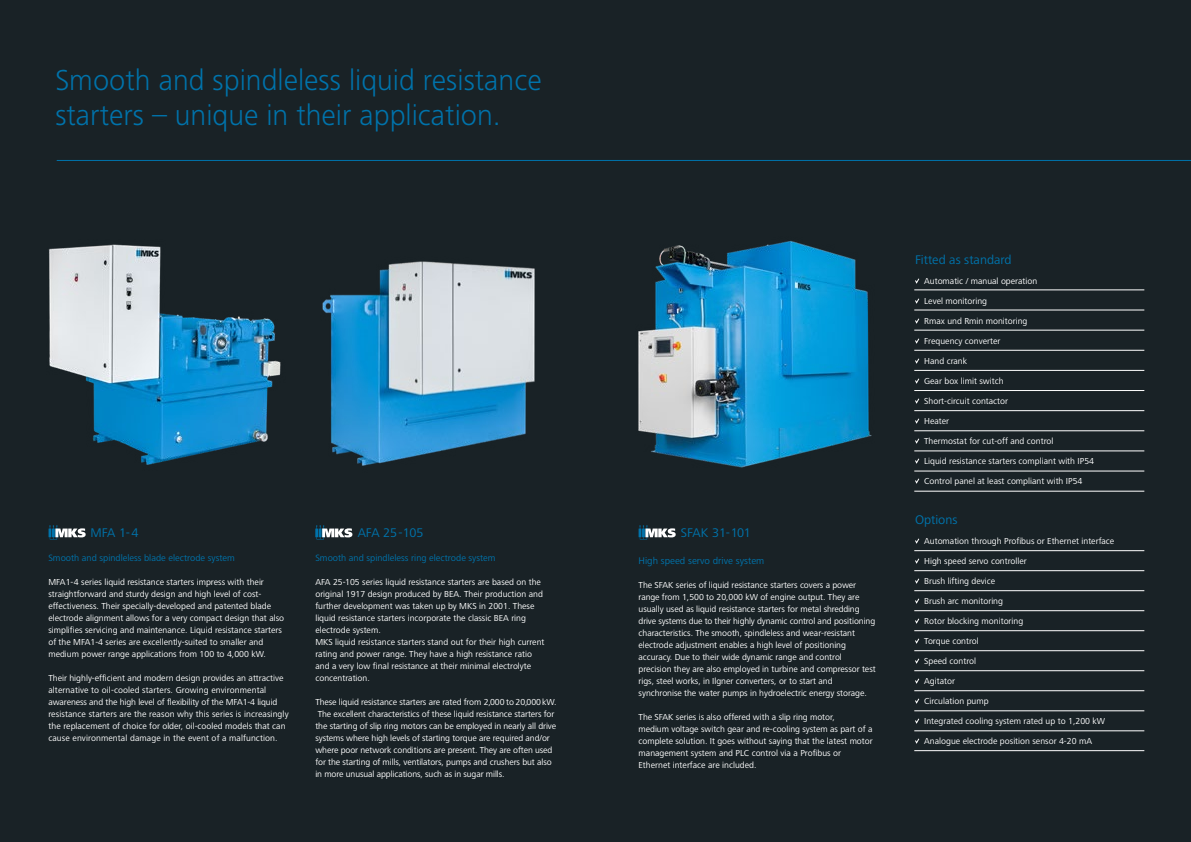
<style>
.page{position:relative;width:1191px;height:842px;background:#fff}
.page>*{position:absolute;margin:0;border:0;box-sizing:border-box;transform-origin:0 0}
.t1{font:300 30px/35px "Frutiger Next LT";color:#0073ab}
.t2{font:13px "Frutiger Next LT";color:#0073ab}
.t3{font:10px "Frutiger Next LT";color:#0073ab}
.t4{font:9.5px "Frutiger Next LT";color:#0073ab}
.t5{font:9px/12px "Frutiger Next LT";color:#fff}
</style>
<div class="page">
<div style="left:595px;top:0;width:596px;height:842px;background:#192226"></div>
<hr style="left:914px;top:289px;width:230px;height:1px;background:#fff">
<hr style="left:914px;top:309px;width:230px;height:1px;background:#fff">
<hr style="left:914px;top:330px;width:230px;height:1px;background:#fff">
<hr style="left:914px;top:350px;width:230px;height:1px;background:#fff">
<hr style="left:914px;top:370px;width:230px;height:1px;background:#fff">
<hr style="left:914px;top:390px;width:230px;height:1px;background:#fff">
<hr style="left:914px;top:410px;width:230px;height:1px;background:#fff">
<hr style="left:914px;top:430px;width:230px;height:1px;background:#fff">
<hr style="left:914px;top:450px;width:230px;height:1px;background:#fff">
<hr style="left:914px;top:470px;width:230px;height:1px;background:#fff">
<hr style="left:914px;top:491px;width:230px;height:1px;background:#fff">
<hr style="left:914px;top:550px;width:230px;height:1px;background:#fff">
<hr style="left:914px;top:570px;width:230px;height:1px;background:#fff">
<hr style="left:914px;top:590px;width:230px;height:1px;background:#fff">
<hr style="left:914px;top:610px;width:230px;height:1px;background:#fff">
<hr style="left:914px;top:630px;width:230px;height:1px;background:#fff">
<hr style="left:914px;top:650px;width:230px;height:1px;background:#fff">
<hr style="left:914px;top:670px;width:230px;height:1px;background:#fff">
<hr style="left:914px;top:710px;width:230px;height:1px;background:#fff">
<hr style="left:914px;top:690px;width:230px;height:1px;background:#fff">
<hr style="left:914px;top:730px;width:230px;height:1px;background:#fff">
<svg style="left:915px;top:278px;width:5px;height:6px"></svg>
<svg style="left:915px;top:298px;width:5px;height:6px"></svg>
<svg style="left:915px;top:318px;width:5px;height:6px"></svg>
<svg style="left:915px;top:338px;width:5px;height:6px"></svg>
<svg style="left:915px;top:358px;width:5px;height:6px"></svg>
<svg style="left:915px;top:378px;width:5px;height:6px"></svg>
<svg style="left:915px;top:398px;width:5px;height:6px"></svg>
<svg style="left:915px;top:418px;width:5px;height:6px"></svg>
<svg style="left:915px;top:438px;width:5px;height:6px"></svg>
<svg style="left:915px;top:458px;width:5px;height:6px"></svg>
<svg style="left:915px;top:478px;width:5px;height:6px"></svg>
<svg style="left:915px;top:538px;width:5px;height:6px"></svg>
<svg style="left:915px;top:558px;width:5px;height:6px"></svg>
<svg style="left:915px;top:578px;width:5px;height:6px"></svg>
<svg style="left:915px;top:598px;width:5px;height:6px"></svg>
<svg style="left:915px;top:618px;width:5px;height:6px"></svg>
<svg style="left:915px;top:638px;width:5px;height:6px"></svg>
<svg style="left:915px;top:658px;width:5px;height:6px"></svg>
<svg style="left:915px;top:678px;width:5px;height:6px"></svg>
<svg style="left:915px;top:698px;width:5px;height:6px"></svg>
<svg style="left:915px;top:718px;width:5px;height:6px"></svg>
<svg style="left:915px;top:738px;width:5px;height:6px"></svg>
<img style="left:638px;top:241px;width:234px;height:227px">
<hr style="left:914px;top:750px;width:230px;height:1px;background:#fff">
<div style="left:0;top:0;width:595px;height:842px;background:#192226"></div>
<img style="left:48px;top:244px;width:233px;height:221px">
<img style="left:322px;top:261px;width:213px;height:205px">
<hr style="left:57px;top:160px;width:1134px;height:1px;background:#0073ab">
<svg style="left:49px;top:525px;width:37px;height:14px"></svg>
<svg style="left:315px;top:525px;width:37px;height:14px"></svg>
<svg style="left:638px;top:525px;width:37px;height:14px"></svg>
<h1 class="t1" style="left:55px;top:62px;width:488px">Smooth and spindleless liquid resistance starters – unique in their application.</h1>
<h2 class="t2" style="left:90px;top:525px;width:49px">MFA 1-4</h2>
<p class="t4" style="left:48px;top:553px;width:188px">Smooth and spindleless blade electrode system</p>
<p class="t5" style="left:48px;top:576px;width:237px">MFA1-4 series liquid resistance starters impress with their straightforward and sturdy design and high level of cost&shy;effectiveness. Their specially-developed and patented blade electrode alignment allows for a very compact design that also simplifies servicing and maintenance. Liquid resistance starters of the MFA1-4 series are excellently-suited to smaller and medium power range applications from 100 to 4,000 kW.</p>
<p class="t5" style="left:48px;top:672px;width:242px">Their highly-efficient and modern design provides an attractive alternative to oil-cooled starters. Growing environmental awareness and the high level of flexibility of the MFA1-4 liquid resistance starters are the reason why this series is increasingly the replacement of choice for older, oil-cooled models that can cause environmental damage in the event of a malfunction.</p>
<h2 class="t2" style="left:358px;top:525px;width:67px">AFA 25 -105</h2>
<p class="t4" style="left:315px;top:553px;width:182px">Smooth and spindleless ring electrode system</p>
<p class="t5" style="left:315px;top:576px;width:231px">AFA 25-105 series liquid resistance starters are based on the original 1917 design produced by BEA. Their production and further development was taken up by MKS in 2001. These liquid resistance starters incorporate the classic BEA ring electrode system.<br>MKS liquid resistance starters stand out for their high current rating and power range. They have a high resistance ratio and a very low final resistance at their minimal electrolyte concentration.</p>
<p class="t5" style="left:315px;top:696px;width:242px">These liquid resistance starters are rated from 2,000 to 20,000kW.<br>The excellent characteristics of these liquid resistance starters for the starting of slip ring motors can be employed in nearly all drive systems where high levels of starting torque are required and/or where poor network conditions are present. They are often used for the starting of mills, ventilators, pumps and crushers but also in more unusual applications, such as in sugar mills.</p>
<h2 class="t2" style="left:681px;top:525px;width:72px">SFAK 31-101</h2>
<p class="t3" style="left:638px;top:555px;width:127px">High speed servo drive system</p>
<p class="t5" style="left:638px;top:579px;width:239px">The SFAK series of liquid resistance starters covers a power range from 1,500 to 20,000 kW of engine output. They are usually used as liquid resistance starters for metal shredding drive systems due to their highly dynamic control and positioning characteristics. The smooth, spindleless and wear-resistant electrode adjustment enables a high level of positioning accuracy. Due to their wide dynamic range and control precision they are also employed in turbine and compressor test rigs, steel works, in Ilgner converters, or to start and synchronise the water pumps in hydroelectric energy storage.</p>
<p class="t5" style="left:638px;top:711px;width:236px">The SFAK series is also offered with a slip ring motor,<br>medium voltage switch gear and re-cooling system as part of a complete solution. It goes without saying that the latest motor management system and PLC control via a Profibus or Ethernet interface are included.</p>
<h2 class="t2" style="left:915px;top:252px;width:98px">Fitted as standard</h2>
<p class="t5" style="left:924px;top:275px;width:115px">Automatic / manual operation</p>
<p class="t5" style="left:924px;top:295px;width:64px">Level monitoring</p>
<p class="t5" style="left:924px;top:315px;width:105px">Rmax und Rmin monitoring</p>
<p class="t5" style="left:924px;top:335px;width:78px">Frequency converter</p>
<p class="t5" style="left:924px;top:355px;width:44px">Hand crank</p>
<p class="t5" style="left:924px;top:375px;width:81px">Gear box limit switch</p>
<p class="t5" style="left:924px;top:395px;width:85px">Short-circuit contactor</p>
<p class="t5" style="left:924px;top:415px;width:27px">Heater</p>
<p class="t5" style="left:924px;top:435px;width:131px">Thermostat for cut-off and control</p>
<p class="t5" style="left:924px;top:455px;width:171px">Liquid resistance starters compliant with IP54</p>
<p class="t5" style="left:924px;top:475px;width:160px">Control panel at least compliant with IP54</p>
<h2 class="t2" style="left:915px;top:512px;width:44px">Options</h2>
<p class="t5" style="left:924px;top:535px;width:192px">Automation through Profibus or Ethernet interface</p>
<p class="t5" style="left:924px;top:555px;width:104px">High speed servo controller</p>
<p class="t5" style="left:924px;top:575px;width:73px">Brush lifting device</p>
<p class="t5" style="left:924px;top:595px;width:80px">Brush arc monitoring</p>
<p class="t5" style="left:924px;top:615px;width:101px">Rotor blocking monitoring</p>
<p class="t5" style="left:924px;top:635px;width:56px">Torque control</p>
<p class="t5" style="left:924px;top:655px;width:53px">Speed control</p>
<p class="t5" style="left:924px;top:675px;width:32px">Agitator</p>
<p class="t5" style="left:924px;top:695px;width:66px">Circulation pump</p>
<p class="t5" style="left:924px;top:715px;width:182px">Integrated cooling system rated up to 1,200 kW</p>
<p class="t5" style="left:924px;top:735px;width:169px">Analogue electrode position sensor 4-20 mA</p>
</div>
